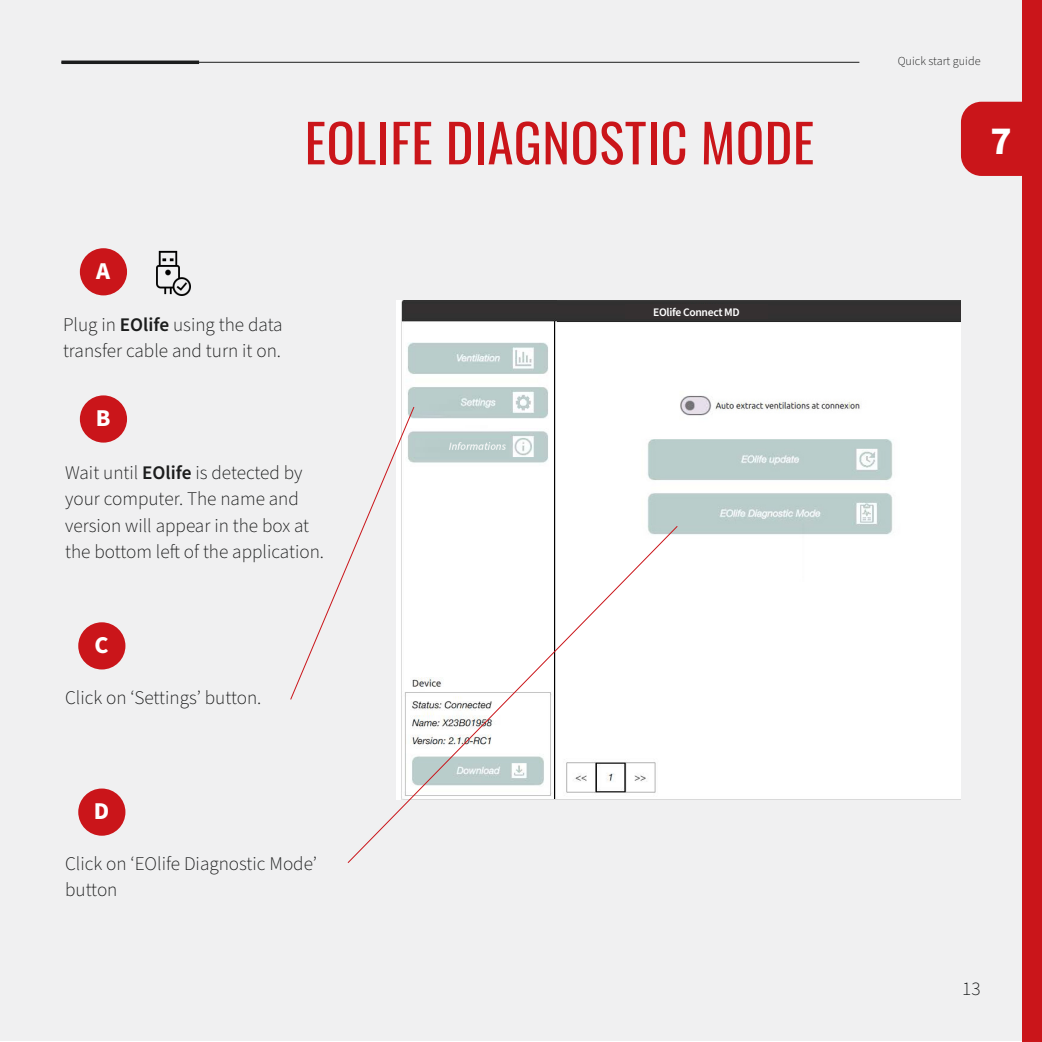
<style>
.page{position:relative;width:1042px;height:1042px;background:#fff}
.page>*{position:absolute;margin:0;border:0;box-sizing:border-box;transform-origin:0 0}
.t1{font:52.5px "Oswald";letter-spacing:.01em;color:#ca151a}
.t2{font:700 39.9px "Source Sans Pro";color:#fff}
.t3{font:700 24.15px "Source Sans Pro";color:#fff}
.t4{font:300 19.25px/26.2px "Source Sans Pro";color:#1c1d1d}
.t5{font:300 12.25px "Source Sans Pro";color:#1c1d1d}
.t6{font:600 11.55px "Source Sans Pro";letter-spacing:-.025em;color:#fff}
.s1{font-weight:600}
</style>
<div class="page">
<div style="left:1px;top:1px;width:1041px;height:1040px;background:#f0f0f1"></div>
<div style="left:961px;top:102px;width:81px;height:74px;background:#ca151a;border-radius:21px"></div>
<div style="left:80px;top:395px;width:47px;height:47px;background:#ca151a;border-radius:50%"></div>
<div style="left:78px;top:622px;width:47px;height:47px;background:#ca151a;border-radius:50%"></div>
<div style="left:78px;top:788px;width:47px;height:48px;background:#ca151a;border-radius:50%"></div>
<div style="left:80px;top:248px;width:47px;height:47px;background:#ca151a;border-radius:50%"></div>
<img style="left:156px;top:250px;width:34px;height:45px">
<img style="left:396px;top:301px;width:565px;height:498px">
<img style="left:557px;top:301px;width:404px;height:283px">
<svg style="left:290px;top:406px;width:125px;height:294px"></svg>
<svg style="left:347px;top:525px;width:331px;height:338px"></svg>
<div style="left:625px;top:304px;width:143px;height:15px;background:#353031"></div>
<hr style="left:61px;top:62px;width:798px;height:1px;background:#1c1d1d">
<hr style="left:61px;top:61px;width:138px;height:3px;background:#1c1d1d">
<div style="left:1022px;top:0;width:20px;height:1042px;background:#ca151a"></div>
<h1 class="t1" style="left:305px;top:96px;width:511px">EOLIFE DIAGNOSTIC MODE</h1>
<p class="t3" style="left:96px;top:254px;width:15px">A</p>
<p class="t4" style="left:63px;top:312px;width:221px">Plug in <span class="s1">EOlife</span> using the data transfer cable and turn it on.</p>
<p class="t3" style="left:96px;top:401px;width:16px">B</p>
<p class="t6" style="left:653px;top:304px;width:88px">EOlife Connect MD</p>
<p class="t4" style="left:65px;top:460px;width:260px">Wait until <span class="s1">EOlife</span> is detected by your computer. The name and version will appear in the box at the bottom left of the application.</p>
<p class="t3" style="left:95px;top:628px;width:16px">C</p>
<p class="t4" style="left:65px;top:685px;width:198px">Click on ‘Settings’ button.</p>
<p class="t3" style="left:94px;top:794px;width:17px">D</p>
<p class="t4" style="left:65px;top:851px;width:253px">Click on ‘EOlife Diagnostic Mode’ button</p>
<p class="t5" style="left:897px;top:53px;width:84px">Quick start guide</p>
<h2 class="t2" style="left:990px;top:114px;width:23px">7</h2>
<p class="t4" style="left:962px;top:976px;width:20px">13</p>
</div>
